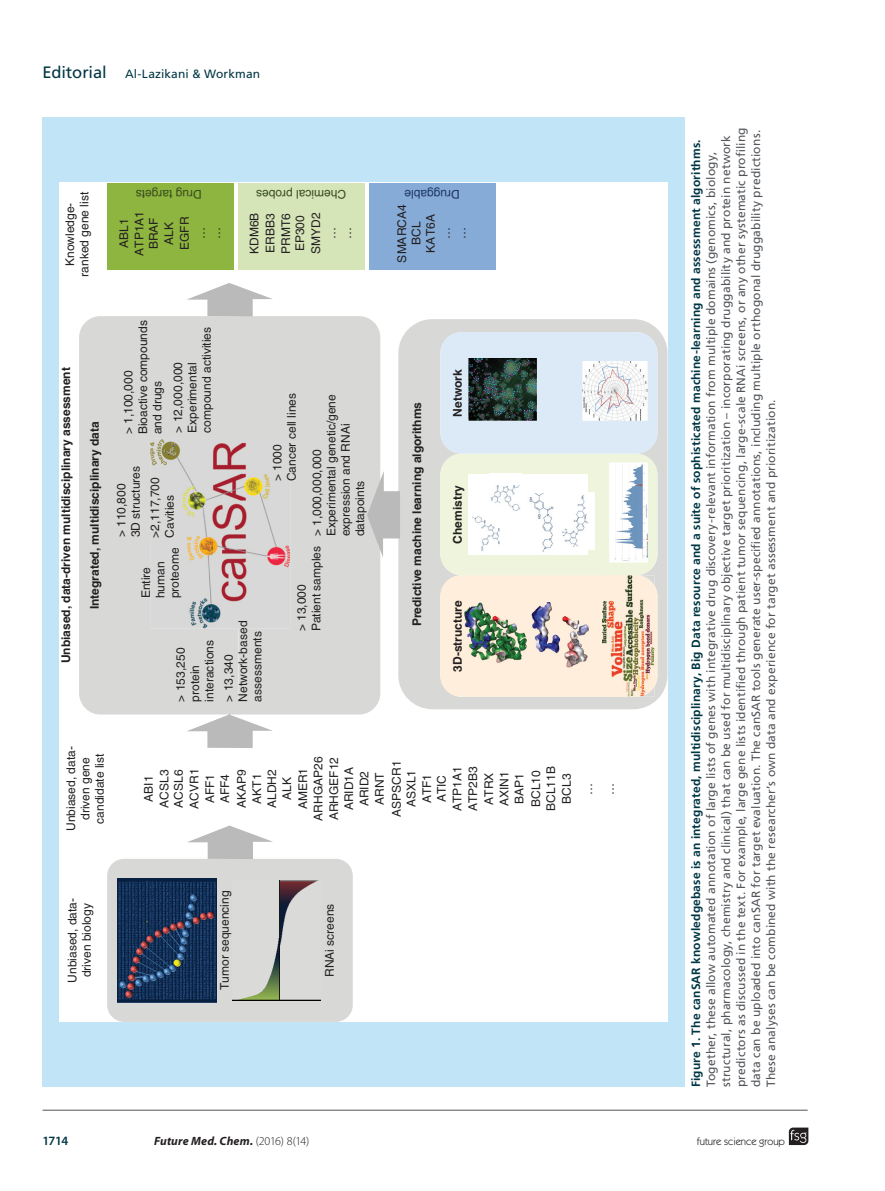
<style>
.page{position:relative;width:885px;height:1191px;background:#fff}
.page>*{position:absolute;margin:0;border:0;box-sizing:border-box;transform-origin:0 0}
.t1{font:600 12.75px "Myriad Pro";color:#003644}
.t2{font:12px/15px "Frutiger";letter-spacing:.01em;color:#52555a}
.t3{font:12px/14.4px "Helvetica LT Std";color:#231f20}
.t4{font:700 12px "Frutiger";letter-spacing:.015em;color:#003644}
.t5{font:700 12px "Helvetica LT Std";color:#231f20}
.t6{font:12px "Frutiger";letter-spacing:.01em;color:#003644}
.t7{font:italic 700 12px "Myriad Pro";letter-spacing:.015em;color:#231f20}
.t8{font:12px "Helvetica LT Std";color:#374b20}
.t9{font:12px "Helvetica LT Std";color:#1e3367}
.t10{font:10.5px "Itc Kabel";color:#231f20}
.s1{font-size:16.5px}
.s2{font-weight:300;font-style:normal}
</style>
<div class="page">
<div style="left:42px;top:117px;width:642px;height:970px;background:#c1e4f7"></div>
<div style="left:59px;top:183px;width:608px;height:839px;background:#fff"></div>
<div style="left:398px;top:319px;width:269px;height:390px;background:#d8d8d7"></div>
<div style="left:440px;top:575px;width:217px;height:122px;background:#feeedb;border-radius:21px"></div>
<div style="left:440px;top:454px;width:217px;height:121px;background:#eef5dc;border-radius:21px"></div>
<div style="left:440px;top:332px;width:217px;height:122px;background:#dceaf7;border-radius:21px"></div>
<div style="left:107px;top:859px;width:246px;height:163px;background:#d8d8d7;border-radius:17px"></div>
<svg style="left:187px;top:825px;width:86px;height:34px"></svg>
<svg style="left:186px;top:714px;width:87px;height:34px"></svg>
<svg style="left:187px;top:283px;width:85px;height:33px"></svg>
<div style="left:79px;top:316px;width:301px;height:398px;background:#d8d8d7"></div>
<hr style="left:207px;top:316px;width:46px;height:1px;background:#a5a6a4">
<div style="left:141px;top:567px;width:9px;height:30px;background:#d8d8d7"></div>
<svg style="left:287px;top:393px;width:9px;height:87px"></svg>
<div style="left:238px;top:628px;width:9px;height:72px;background:#d8d8d7"></div>
<div style="left:107px;top:183px;width:127px;height:86px;background:#8eb53f"></div>
<div style="left:238px;top:183px;width:126px;height:86px;background:#d5e5b8"></div>
<div style="left:368px;top:183px;width:127px;height:86px;background:#86abd6"></div>
<img style="left:232px;top:880px;width:88px;height:120px">
<svg style="left:367px;top:471px;width:33px;height:86px"></svg>
<img style="left:118px;top:878px;width:98px;height:124px">
<img style="left:150px;top:439px;width:140px;height:189px">
<img style="left:150px;top:567px;width:1px;height:30px">
<img style="left:156px;top:562px;width:9px;height:35px">
<img style="left:171px;top:548px;width:10px;height:49px">
<img style="left:273px;top:444px;width:8px;height:36px">
<img style="left:287px;top:439px;width:3px;height:41px">
<img style="left:151px;top:477px;width:10px;height:60px">
<img style="left:165px;top:495px;width:9px;height:42px">
<svg style="left:238px;top:621px;width:9px;height:7px"></svg>
<img style="left:465px;top:602px;width:124px;height:66px">
<img style="left:602px;top:575px;width:52px;height:121px">
<div style="left:468px;top:474px;width:120px;height:80px;background:#fff"></div>
<img style="left:491px;top:485px;width:30px;height:26px">
<img style="left:529px;top:493px;width:25px;height:59px">
<img style="left:562px;top:492px;width:32px;height:57px">
<img style="left:472px;top:516px;width:27px;height:35px">
<svg style="left:489px;top:516px;width:10px;height:6px"></svg>
<img style="left:609px;top:462px;width:38px;height:100px">
<img style="left:468px;top:359px;width:68px;height:61px">
<img style="left:583px;top:361px;width:64px;height:59px">
<svg style="left:788px;top:1127px;width:20px;height:18px"></svg>
<hr style="left:43px;top:1109px;width:764px;height:1px;background:#52555a">
<p class="t6" style="left:43px;top:67px;width:219px"><span class="s1">Editorial</span> Al-Lazikani &amp; Workman</p>
<p class="t3" style="left:63px;top:277px;width:86px;text-align:center;rotate:-90deg">Knowledge&shy;ranked gene list</p>
<p class="t8" style="left:202px;top:201px;width:68px;rotate:-180deg">Drug targets</p>
<p class="t3" style="left:116px;top:256px;width:46px;line-height:15.3px;text-align:center;rotate:-90deg">ABL1<br>ATP1A1<br>BRAF<br>ALK<br>EGFR …<br>…</p>
<p class="t8" style="left:346px;top:201px;width:92px;rotate:-180deg">Chemical probes</p>
<p class="t9" style="left:459px;top:201px;width:57px;rotate:-180deg">Druggable</p>
<p class="t3" style="left:246px;top:254px;width:43px;line-height:15.9px;text-align:justify;rotate:-90deg">KDM6B ERBB3<br>PRMT6</p>
<p class="t3" style="left:292px;top:254px;width:43px;line-height:15.9px;rotate:-90deg">EP300<br>SMYD2</p>
<p class="t3" style="left:323px;top:239px;width:13px;line-height:15.5px;rotate:-90deg">… …</p>
<p class="t3" style="left:394px;top:262px;width:60px;text-align:center;rotate:-90deg">SMARCA4<br>BCL<br>KAT6A</p>
<p class="t3" style="left:438px;top:239px;width:13px;line-height:15.5px;rotate:-90deg">… …</p>
<p class="t5" style="left:59px;top:663px;width:298px;rotate:-90deg">Unbiased, data-driven multidisciplinary assessment</p>
<p class="t5" style="left:87px;top:609px;width:190px;rotate:-90deg">Integrated, multidisciplinary data</p>
<p class="t3" style="left:121px;top:434px;width:116px;rotate:-90deg">&gt; 1,100,000<br>Bioactive compounds and drugs</p>
<p class="t3" style="left:171px;top:432px;width:107px;rotate:-90deg">&gt; 12,000,000<br>Experimental compound activities</p>
<p class="t3" style="left:114px;top:537px;width:73px;rotate:-90deg">&gt; 110,800<br>3D structures</p>
<p class="t3" style="left:148px;top:537px;width:62px;rotate:-90deg">&gt;2,117,700<br>Cavities</p>
<p class="t3" style="left:139px;top:598px;width:52px;text-indent:15px;rotate:-90deg">t e human proteome</p>
<p class="t3" style="left:139px;top:598px;width:26px;rotate:-90deg">En ir</p>
<p class="t3" style="left:173px;top:701px;width:63px;rotate:-90deg">&gt; 153,250 protein interactions</p>
<p class="t3" style="left:221px;top:701px;width:82px;rotate:-90deg">&gt; 13,340<br>Network-based assessments</p>
<p class="t3" style="left:284px;top:481px;width:90px;rotate:-90deg">Cancer cell lines</p>
<p class="t3" style="left:309px;top:536px;width:144px;rotate:-90deg">&gt; 1,000,000,000<br>Experimental genetic/gene expression and RNAi datapoints</p>
<p class="t5" style="left:409px;top:626px;width:226px;rotate:-90deg">Predictive machine learning algorithms</p>
<p class="t3" style="left:270px;top:481px;width:39px;rotate:-90deg">&gt; 1000</p>
<p class="t3" style="left:294px;top:631px;width:87px;rotate:-90deg">&gt; 13,000<br>Patient samples</p>
<p class="t5" style="left:450px;top:416px;width:49px;rotate:-90deg">Network</p>
<p class="t5" style="left:450px;top:544px;width:60px;rotate:-90deg">Chemistry</p>
<p class="t5" style="left:450px;top:671px;width:73px;rotate:-90deg">3D-structure</p>
<p class="t3" style="left:64px;top:831px;width:86px;text-align:center;rotate:-90deg">Unbiased, data&shy;driven gene candidate list</p>
<p class="t3" style="left:234px;top:820px;width:66px;line-height:15.3px;text-align:center;rotate:-90deg">AKAP9<br>AKT1<br>ALDH2<br>ALK<br>AMER1<br>ARHGAP26<br>ARHGEF12<br>ARID1A<br>ARID2<br>ARNT</p>
<p class="t3" style="left:389px;top:816px;width:58px;line-height:15.3px;text-align:center;rotate:-90deg">ASPSCR1<br>ASXL1<br>ATF1</p>
<p class="t3" style="left:434px;top:811px;width:46px;line-height:15.5px;text-align:center;rotate:-90deg">ATIC<br>ATP1A1<br>ATP2B3<br>ATRX<br>AXIN1<br>BAP1</p>
<p class="t3" style="left:528px;top:811px;width:46px;line-height:15.1px;text-align:center;rotate:-90deg">BCL10<br>BCL11B<br>BCL3</p>
<p class="t3" style="left:140px;top:807px;width:40px;line-height:15.8px;text-align:center;rotate:-90deg">ABI1<br>ACSL3</p>
<p class="t3" style="left:171px;top:808px;width:42px;line-height:15.5px;text-align:center;rotate:-90deg">ACSL6<br>ACVR1<br>AFF1<br>AFF4</p>
<p class="t3" style="left:577px;top:794px;width:13px;line-height:21.6px;rotate:-90deg">… …</p>
<p class="t3" style="left:65px;top:982px;width:86px;text-align:center;rotate:-90deg">Unbiased, data&shy;driven biology</p>
<p class="t3" style="left:217px;top:990px;width:101px;rotate:-90deg">Tumor sequencing</p>
<p class="t3" style="left:322px;top:977px;width:75px;rotate:-90deg">RNAi screens</p>
<p class="t4" style="left:689px;top:1087px;width:949px;rotate:-90deg">Figure 1. The canSAR knowledgebase is an integrated, multidisciplinary, Big Data resource and a suite of sophisticated machine-learning and assessment algorithms.</p>
<p class="t2" style="left:703px;top:1087px;width:961px;rotate:-90deg">Together, these allow automated annotation of large lists of genes with integrative drug discovery-relevant information from multiple domains (genomics, biology, structural, pharmacology, chemistry and clinical) that can be used for multidisciplinary objective target prioritization – incorporating druggability and protein network predictors as discussed in the text. For example, large gene lists identified through patient tumor sequencing, large-scale RNAi screens, or any other systematic profiling data can be uploaded into canSAR for target evaluation. The canSAR tools generate user-specified annotations, including multiple orthogonal druggability predictions.<br>These analyses can be combined with the researcher’s own data and experience for target assessment and prioritization.</p>
<p class="t1" style="left:43px;top:1132px;width:27px">1714</p>
<p class="t7" style="left:154px;top:1132px;width:157px">Future Med. Chem. <span class="s2">(2016) 8(14)</span></p>
<p class="t10" style="left:696px;top:1135px;width:90px">future science group</p>
</div>
